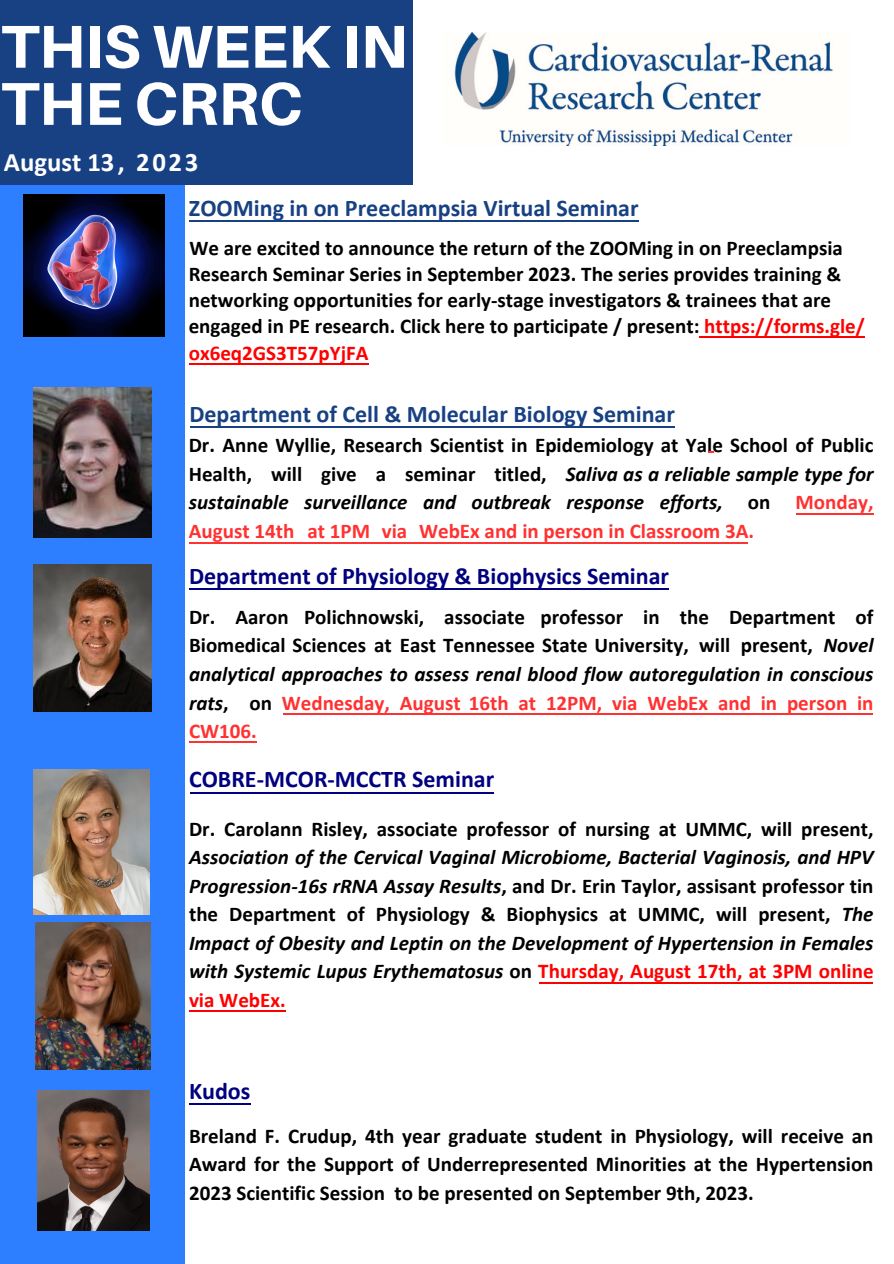
<style>
.page{position:relative;width:894px;height:1264px;background:#fff}
.page>*{position:absolute;margin:0;border:0;box-sizing:border-box;transform-origin:0 0}
.t1{font:800 60.45px/57.2px "Aileron";color:#fff}
.t2{font:700 26.7px "Calibri";color:#fff}
.t3{font:700 24px "Calibri";color:#184183}
.t4{font:700 24px "Calibri";color:#000080}
.t5{font:700 21px/28.5px "Calibri";color:#000;text-align:justify}
.t6{font:italic 700 21px/28.5px "Calibri";color:#000;text-align:justify}
.s1{color:#f00}
.s2{font-style:italic}
.s3{color:#ff3131}
.s4{font-style:normal}
.s5{font-style:normal;color:#f00}
</style>
<div class="page">
<div style="left:0;top:0;width:184px;height:1263px;background:#2e7fff"></div>
<div style="left:0;top:0;width:412px;height:185px;background:#184183"></div>
<img style="left:454px;top:33px;width:379px;height:112px">
<img style="left:23px;top:194px;width:142px;height:142px">
<img style="left:34px;top:387px;width:117px;height:150px">
<img style="left:34px;top:564px;width:118px;height:147px">
<img style="left:33px;top:769px;width:116px;height:145px">
<img style="left:35px;top:922px;width:115px;height:147px">
<img style="left:38px;top:1090px;width:111px;height:139px">
<hr style="left:189px;top:220px;width:449px;height:2px;background:#184183">
<hr style="left:699px;top:336px;width:165px;height:2px;background:#f00">
<hr style="left:189px;top:363px;width:179px;height:2px;background:#f00">
<hr style="left:190px;top:427px;width:484px;height:1px;background:#184183">
<hr style="left:795px;top:513px;width:78px;height:1px;background:#ff3131">
<hr style="left:189px;top:542px;width:558px;height:1px;background:#ff3131">
<hr style="left:189px;top:588px;width:479px;height:2px;background:#000080">
<hr style="left:283px;top:713px;width:589px;height:1px;background:#ff3131">
<hr style="left:189px;top:741px;width:67px;height:2px;background:#ff3131">
<hr style="left:190px;top:792px;width:303px;height:1px;background:#000080">
<hr style="left:539px;top:982px;width:333px;height:1px;background:#f00">
<hr style="left:189px;top:1010px;width:96px;height:2px;background:#f00">
<hr style="left:189px;top:1103px;width:61px;height:1px;background:#000080">
<h1 class="t1" style="left:1px;top:17px;width:408px">THIS WEEK IN<br>THE CRRC</h1>
<p class="t2" style="left:4px;top:143px;width:196px">August 13 , 2023</p>
<p class="t3" style="left:189px;top:191px;width:451px">ZOOMing in on Preeclampsia Virtual Seminar</p>
<p class="t5" style="left:189px;top:234px;width:677px;line-height:26.2px;text-align:left">We are excited to announce the return of the ZOOMing in on Preeclampsia Research Seminar Series in September 2023. The series provides training &amp; networking opportunities for early-stage investigators &amp; trainees that are engaged in PE research. Click here to participate / present: <span class="s1">https://forms.gle/ ox6eq2GS3T57pYjFA</span></p>
<p class="t3" style="left:189px;top:397px;width:487px">Department of Cell &amp; Molecular Biology Seminar</p>
<p class="t5" style="left:189px;top:431px;width:686px">Dr. Anne Wyllie, Research Scientist in Epidemiology at Yale School of Public Health, will give a seminar titled, <span class="s2">Saliva as a reliable sample type for sustainable surveillance and outbreak response efforts,</span> on <span class="s3">Monday, August 14th at 1PM via WebEx and in person in Classroom 3A.</span></p>
<p class="t4" style="left:189px;top:559px;width:481px">Department of Physiology &amp; Biophysics Seminar</p>
<p class="t5" style="left:189px;top:602px;width:685px">Dr. Aaron Polichnowski, associate professor in the Department of Biomedical Sciences at East Tennessee State University, will present, <span class="s2">Novel analytical approaches to assess renal blood flow autoregulation in conscious rats</span>, on <span class="s3">Wednesday, August 16th at 12PM, via WebEx and in person in CW106.</span></p>
<p class="t4" style="left:189px;top:762px;width:306px">COBRE-MCOR-MCCTR Seminar</p>
<p class="t5" style="left:189px;top:814px;width:685px">Dr. Carolann Risley, associate professor of nursing at UMMC, will present,</p>
<p class="t6" style="left:189px;top:842px;width:685px">Association of the Cervical Vaginal Microbiome, Bacterial Vaginosis, and HPV Progression-16s rRNA Assay Results<span class="s4">, and Dr. Erin Taylor, assisant professor tin the Department of Physiology &amp; Biophysics at UMMC, will present,</span> The Impact of Obesity and Leptin on the Development of Hypertension in Females with Systemic Lupus Erythematosus <span class="s4">on</span> <span class="s5">Thursday, August 17th, at 3PM online via WebEx.</span></p>
<p class="t4" style="left:189px;top:1074px;width:63px">Kudos</p>
<p class="t5" style="left:189px;top:1121px;width:685px">Breland F. Crudup, 4th year graduate student in Physiology, will receive an Award for the Support of Underrepresented Minorities at the Hypertension 2023 Scientific Session to be presented on September 9th, 2023.</p>
</div>
